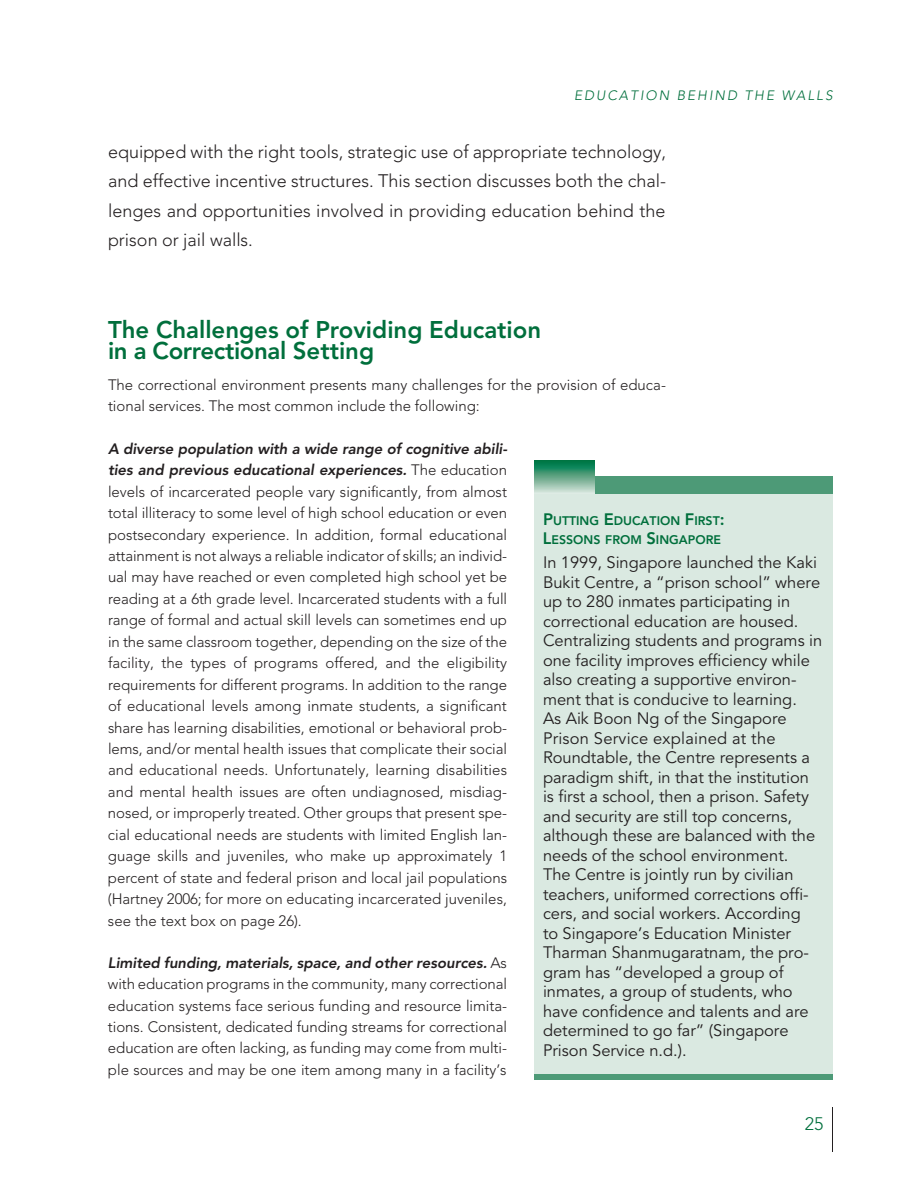
<style>
.page{position:relative;width:918px;height:1188px;background:#fff}
.page>*{position:absolute;margin:0;border:0;box-sizing:border-box;transform-origin:0 0}
.t1{font:800 24px/21px "Avenir";color:#006f3c}
.t2{font:300 18px/29.5px "Avenir";letter-spacing:.005em;color:#231f20;text-align:justify}
.t3{font:300 18px "Avenir";color:#006f3c}
.t4{font:16.5px/19.5px "Avenir";color:#231f20}
.t5{font:300 15px/21.5px "Avenir";color:#231f20;text-align:justify}
.t6{font:italic 300 13.5px "Avenir";letter-spacing:.15em;color:#006f3c}
.t7{font:800 12.3px/19.5px "Avenir";color:#006f3c}
.s1{font-weight:800;font-style:italic}
.s2{font-size:16.5px}
</style>
<div class="page">
<hr style="left:832px;top:1107px;width:1px;height:45px;background:#231f20">
<div style="left:534px;top:485px;width:298px;height:589px;background:#dae9e1"></div>
<div style="left:534px;top:476px;width:298px;height:18px;background:#4d9a77"></div>
<div style="left:534px;top:1074px;width:298px;height:6px;background:#4d9a77"></div>
<div style="left:534px;top:460px;width:60px;height:34px;background:#007341"></div>
<div style="left:534px;top:462px;width:60px;height:32px;background:#007847"></div>
<div style="left:534px;top:463px;width:60px;height:31px;background:#007a4b"></div>
<div style="left:534px;top:464px;width:60px;height:30px;background:#037d4f"></div>
<div style="left:534px;top:465px;width:60px;height:29px;background:#068053"></div>
<div style="left:534px;top:466px;width:60px;height:28px;background:#0b8357"></div>
<div style="left:534px;top:468px;width:60px;height:26px;background:#11885f"></div>
<div style="left:534px;top:469px;width:60px;height:25px;background:#1c8c63"></div>
<div style="left:534px;top:470px;width:60px;height:24px;background:#2c9069"></div>
<div style="left:534px;top:471px;width:60px;height:23px;background:#33916b"></div>
<div style="left:534px;top:472px;width:60px;height:22px;background:#40956f"></div>
<div style="left:534px;top:473px;width:60px;height:21px;background:#4a9874"></div>
<div style="left:534px;top:474px;width:60px;height:20px;background:#509c78"></div>
<div style="left:534px;top:475px;width:60px;height:19px;background:#589f7d"></div>
<div style="left:534px;top:476px;width:60px;height:18px;background:#5fa382"></div>
<div style="left:534px;top:477px;width:60px;height:17px;background:#65a686"></div>
<div style="left:534px;top:478px;width:60px;height:16px;background:#6ba98b"></div>
<div style="left:534px;top:479px;width:60px;height:15px;background:#73ad91"></div>
<div style="left:534px;top:480px;width:60px;height:14px;background:#79b195"></div>
<div style="left:534px;top:481px;width:60px;height:13px;background:#81b59b"></div>
<div style="left:534px;top:482px;width:60px;height:12px;background:#8ab9a1"></div>
<div style="left:534px;top:483px;width:60px;height:11px;background:#90bda6"></div>
<div style="left:534px;top:484px;width:60px;height:10px;background:#97c1ab"></div>
<div style="left:534px;top:485px;width:60px;height:9px;background:#9ec5b1"></div>
<div style="left:534px;top:486px;width:60px;height:8px;background:#a6cab8"></div>
<div style="left:534px;top:487px;width:60px;height:7px;background:#adcebc"></div>
<div style="left:534px;top:488px;width:60px;height:6px;background:#b4d1c2"></div>
<div style="left:534px;top:489px;width:60px;height:5px;background:#bcd7c9"></div>
<hr style="left:534px;top:490px;width:60px;height:4px;background:#c5dbcf">
<hr style="left:534px;top:491px;width:60px;height:3px;background:#cce0d5">
<hr style="left:534px;top:492px;width:60px;height:2px;background:#d5e6dd">
<hr style="left:534px;top:493px;width:60px;height:1px;background:#ddebe3">
<hr style="left:534px;top:494px;width:60px;height:1px;background:#deebe4">
<p class="t6" style="left:574px;top:90px;width:260px">EDUCATION BEHIND THE WALLS</p>
<p class="t2" style="left:108px;top:138px;width:560px">equipped with the right tools, strategic use of appropriate technology, and effective incentive structures. This section discusses both the chal&shy;lenges and opportunities involved in providing education behind the prison or jail walls.</p>
<h1 class="t1" style="left:108px;top:321px;width:435px">The Challenges of Providing Education in a Correctional Setting</h1>
<p class="t5" style="left:108px;top:376px;width:559px;line-height:21px">The correctional environment presents many challenges for the provision of educa&shy;tional services. The most common include the following:</p>
<p class="t5" style="left:108px;top:439px;width:401px"><span class="s1">A diverse population with a wide range of cognitive abili&shy;ties and previous educational experiences.</span> The education levels of incarcerated people vary significantly, from almost total illiteracy to some level of high school education or even postsecondary experience. In addition, formal educational attainment is not always a reliable indicator of skills; an individ&shy;ual may have reached or even completed high school yet be reading at a 6th grade level. Incarcerated students with a full range of formal and actual skill levels can sometimes end up in the same classroom together, depending on the size of the facility, the types of programs offered, and the eligibility requirements for different programs. In addition to the range of educational levels among inmate students, a significant share has learning disabilities, emotional or behavioral prob&shy;lems, and/or mental health issues that complicate their social and educational needs. Unfortunately, learning disabilities and mental health issues are often undiagnosed, misdiag&shy;nosed, or improperly treated. Other groups that present spe&shy;cial educational needs are students with limited English lan&shy;guage skills and juveniles, who make up approximately 1 percent of state and federal prison and local jail populations (Hartney 2006; for more on educating incarcerated juveniles, see the text box on page 26).</p>
<p class="t5" style="left:108px;top:953px;width:401px"><span class="s1">Limited funding, materials, space, and other resources.</span> As with education programs in the community, many correctional education systems face serious funding and resource limita&shy;tions. Consistent, dedicated funding streams for correctional education are often lacking, as funding may come from multi&shy;ple sources and may be one item among many in a facility’s</p>
<p class="t7" style="left:543px;top:512px;width:183px"><span class="s2">P</span>UTTING <span class="s2">E</span>DUCATION <span class="s2">F</span>IRST<span class="s2">:<br>L</span>ESSONS FROM <span class="s2">S</span>INGAPORE</p>
<p class="t4" style="left:543px;top:554px;width:281px">In 1999, Singapore launched the Kaki Bukit Centre, a “prison school” where up to 280 inmates participating in correctional education are housed.<br>Centralizing students and programs in one facility improves efficiency while also creating a supportive environ&shy;ment that is conducive to learning.<br>As Aik Boon Ng of the Singapore Prison Service explained at the Roundtable, the Centre represents a paradigm shift, in that the institution is first a school, then a prison. Safety and security are still top concerns, although these are balanced with the needs of the school environment.<br>The Centre is jointly run by civilian teachers, uniformed corrections offi&shy;cers, and social workers. According<br>to Singapore’s Education Minister Tharman Shanmugaratnam, the pro&shy;gram has “developed a group of inmates, a group of students, who have confidence and talents and are determined to go far” (Singapore Prison Service n.d.).</p>
<p class="t3" style="left:805px;top:1116px;width:20px">25</p>
</div>
